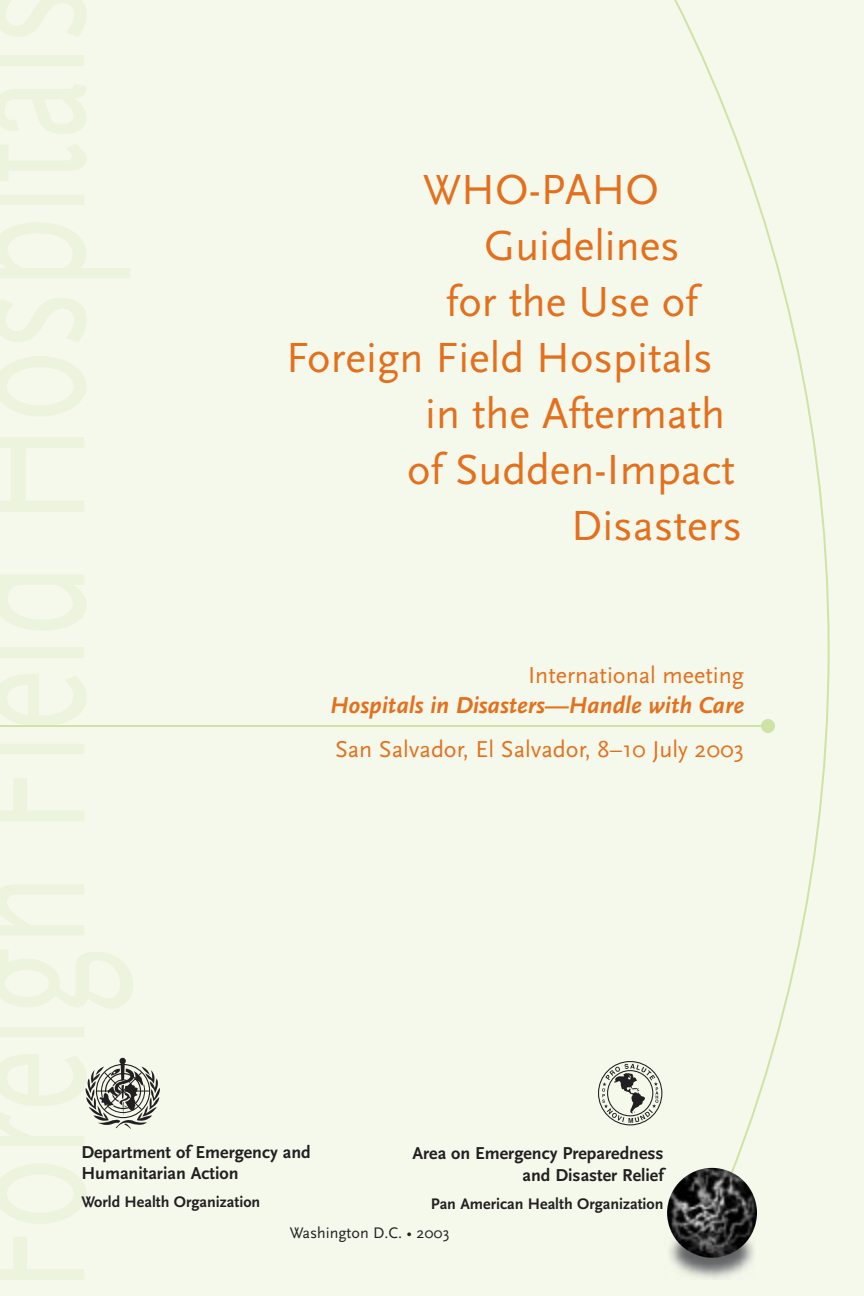
<style>
.page{position:relative;width:864px;height:1296px;background:#f4f9ec}
.page>*{position:absolute;margin:0;border:0;box-sizing:border-box;transform-origin:0 0}
.t1{font:44px "Scala Sans";color:#e4701e}
.t2{font:24px "Scala Sans";color:#e4701e}
.t3{font:italic 700 24px "Scala Sans";color:#e4701e}
.t4{font:700 18px/21.6px "Scala Sans";color:#231f20;text-align:right}
.t5{font:700 16px "Scala Sans";color:#231f20}
.t6{font:16px "Scala Sans";color:#231f20}
</style>
<div class="page">
<svg style="left:658px;top:0;width:172px;height:1206px"></svg>
<img style="left:668px;top:1225px;width:88px;height:54px">
<img style="left:667px;top:1168px;width:90px;height:90px;border-radius:50%">
<div style="left:598px;top:1061px;width:64px;height:64px;border:1px solid #231f20;border-radius:50%"></div>
<svg style="left:602px;top:1064px;width:56px;height:59px"></svg>
<svg style="left:85px;top:1058px;width:75px;height:71px"></svg>
<hr style="left:0;top:725px;width:765px;height:2px;background:#cfe3a6">
<div style="left:761px;top:719px;width:14px;height:14px;background:#cfe3a6;border-radius:50%"></div>
<p class="t1" style="left:423px;top:164px;width:237px">WHO-PAHO</p>
<p class="t1" style="left:484px;top:220px;width:197px">Guidelines</p>
<p class="t1" style="left:446px;top:276px;width:253px">for the Use of</p>
<p class="t1" style="left:286px;top:332px;width:428px">Foreign Field Hospitals</p>
<p class="t1" style="left:425px;top:388px;width:301px">in the Aftermath</p>
<p class="t1" style="left:407px;top:444px;width:329px">of Sudden-Impact</p>
<p class="t1" style="left:571px;top:500px;width:173px">Disasters</p>
<p class="t2" style="left:528px;top:661px;width:217px">International meeting</p>
<p class="t3" style="left:330px;top:691px;width:415px">Hospitals in Disasters—Handle with Care</p>
<p class="t2" style="left:335px;top:735px;width:411px">San Salvador, El Salvador, 8–10 July 2003</p>
<p class="t4" style="left:81px;top:1141px;width:231px;text-align:left">Department of Emergency and<br>Humanitarian Action</p>
<p class="t5" style="left:81px;top:1192px;width:180px">World Health Organization</p>
<p class="t4" style="left:412px;top:1142px;width:253px">Area on Emergency Preparedness and Disaster Relief</p>
<p class="t5" style="left:431px;top:1194px;width:234px">Pan American Health Organization</p>
<p class="t6" style="left:290px;top:1223px;width:161px">Washington D.C. • 2003</p>
</div>
